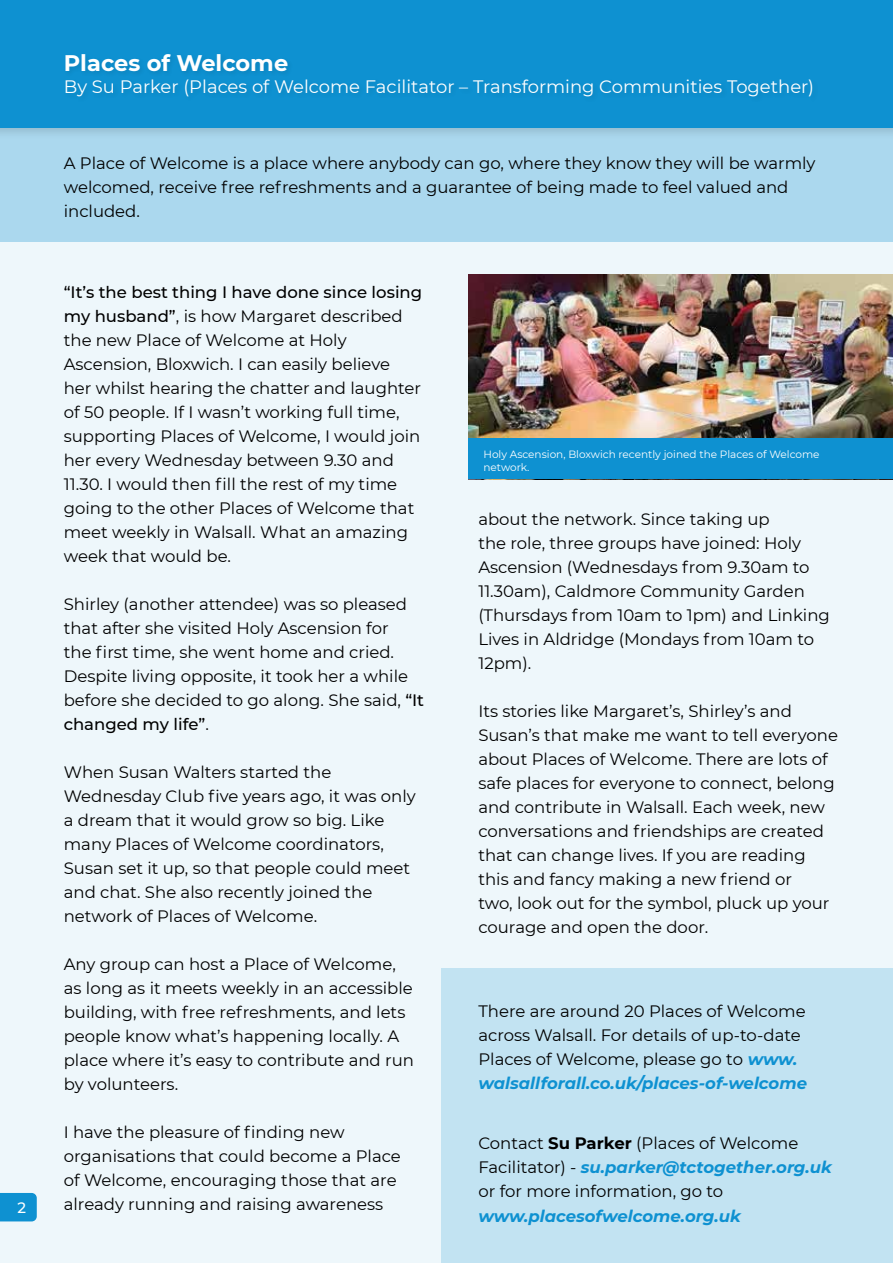
<style>
.page{position:relative;width:893px;height:1263px;background:#fff}
.page>*{position:absolute;margin:0;border:0;box-sizing:border-box;transform-origin:0 0}
.t1{font:700 22.5px "Montserrat";color:#fff}
.t2{font:18px "Montserrat";color:#fff}
.t3{font:16.5px/24px "Montserrat";color:#000}
.t4{font:italic 700 16.5px "Montserrat";color:#0e91d1}
.t5{font:500 15px "Montserrat";color:#fff}
.t6{font:10.5px/12.6px "Montserrat";color:#fff}
.s1{font-weight:500}
.s2{font-weight:700;font-style:italic;color:#0e91d1}
.s3{font-weight:700}
</style>
<div class="page">
<div style="left:0;top:128px;width:893px;height:1135px;background:#eef7fb"></div>
<div style="left:442px;top:969px;width:451px;height:294px;background:#c2e3f2"></div>
<svg style="left:0;top:1193px;width:37px;height:28px"></svg>
<div style="left:0;top:128px;width:893px;height:114px;background:#abd8ee"></div>
<div style="left:0;top:0;width:893px;height:139px;background:#a1cce0"></div>
<div style="left:0;top:0;width:893px;height:128px;background:#0e91d1"></div>
<img style="left:469px;top:274px;width:424px;height:165px">
<div style="left:469px;top:439px;width:424px;height:40px;background:#0e91d1"></div>
<p class="t5" style="left:18px;top:1197px;width:10px">2</p>
<h1 class="t1" style="left:64px;top:47px;width:226px">Places of Welcome</h1>
<p class="t2" style="left:64px;top:74px;width:752px">By Su Parker (Places of Welcome Facilitator – Transforming Communities Together)</p>
<p class="t3" style="left:64px;top:150px;width:753px">A Place of Welcome is a place where anybody can go, where they know they will be warmly welcomed, receive free refreshments and a guarantee of being made to feel valued and included.</p>
<p class="t3" style="left:64px;top:280px;width:360px"><span class="s1">“It’s the best thing I have done since losing my husband”</span>, is how Margaret described the new Place of Welcome at Holy Ascension, Bloxwich. I can easily believe<br>her whilst hearing the chatter and laughter of 50 people. If I wasn’t working full time, supporting Places of Welcome, I would join her every Wednesday between 9.30 and 11.30. I would then fill the rest of my time going to the other Places of Welcome that meet weekly in Walsall. What an amazing week that would be.</p>
<p class="t3" style="left:64px;top:592px;width:362px">Shirley (another attendee) was so pleased that after she visited Holy Ascension for<br>the first time, she went home and cried.<br>Despite living opposite, it took her a while before she decided to go along. She said, <span class="s1">“It changed my life”</span>.</p>
<p class="t3" style="left:64px;top:760px;width:353px">When Susan Walters started the Wednesday Club five years ago, it was only a dream that it would grow so big. Like many Places of Welcome coordinators, Susan set it up, so that people could meet and chat. She also recently joined the network of Places of Welcome.</p>
<p class="t3" style="left:64px;top:952px;width:352px">Any group can host a Place of Welcome, as long as it meets weekly in an accessible building, with free refreshments, and lets people know what’s happening locally. A place where it’s easy to contribute and run by volunteers.</p>
<p class="t3" style="left:64px;top:1120px;width:339px">I have the pleasure of finding new organisations that could become a Place of Welcome, encouraging those that are already running and raising awareness</p>
<p class="t6" style="left:483px;top:448px;width:338px">Holy Ascension, Bloxwich recently joined the Places of Welcome network.</p>
<p class="t3" style="left:478px;top:506px;width:353px">about the network. Since taking up<br>the role, three groups have joined: Holy Ascension (Wednesdays from 9.30am to 11.30am), Caldmore Community Garden (Thursdays from 10am to 1pm) and Linking Lives in Aldridge (Mondays from 10am to 12pm).</p>
<p class="t3" style="left:478px;top:698px;width:361px">Its stories like Margaret’s, Shirley’s and Susan’s that make me want to tell everyone about Places of Welcome. There are lots of safe places for everyone to connect, belong and contribute in Walsall. Each week, new conversations and friendships are created that can change lives. If you are reading this and fancy making a new friend or<br>two, look out for the symbol, pluck up your courage and open the door.</p>
<p class="t3" style="left:478px;top:999px;width:330px">There are around 20 Places of Welcome across Walsall. For details of up-to-date Places of Welcome, please go to <span class="s2">www. walsallforall.co.uk/places-of-welcome</span></p>
<p class="t3" style="left:478px;top:1131px;width:355px">Contact <span class="s3">Su Parker</span> (Places of Welcome<br>Facilitator) - <span class="s2">su.parker@tctogether.org.uk </span>or for more information, go to</p>
<p class="t4" style="left:478px;top:1204px;width:264px">www.placesofwelcome.org.uk</p>
</div>
